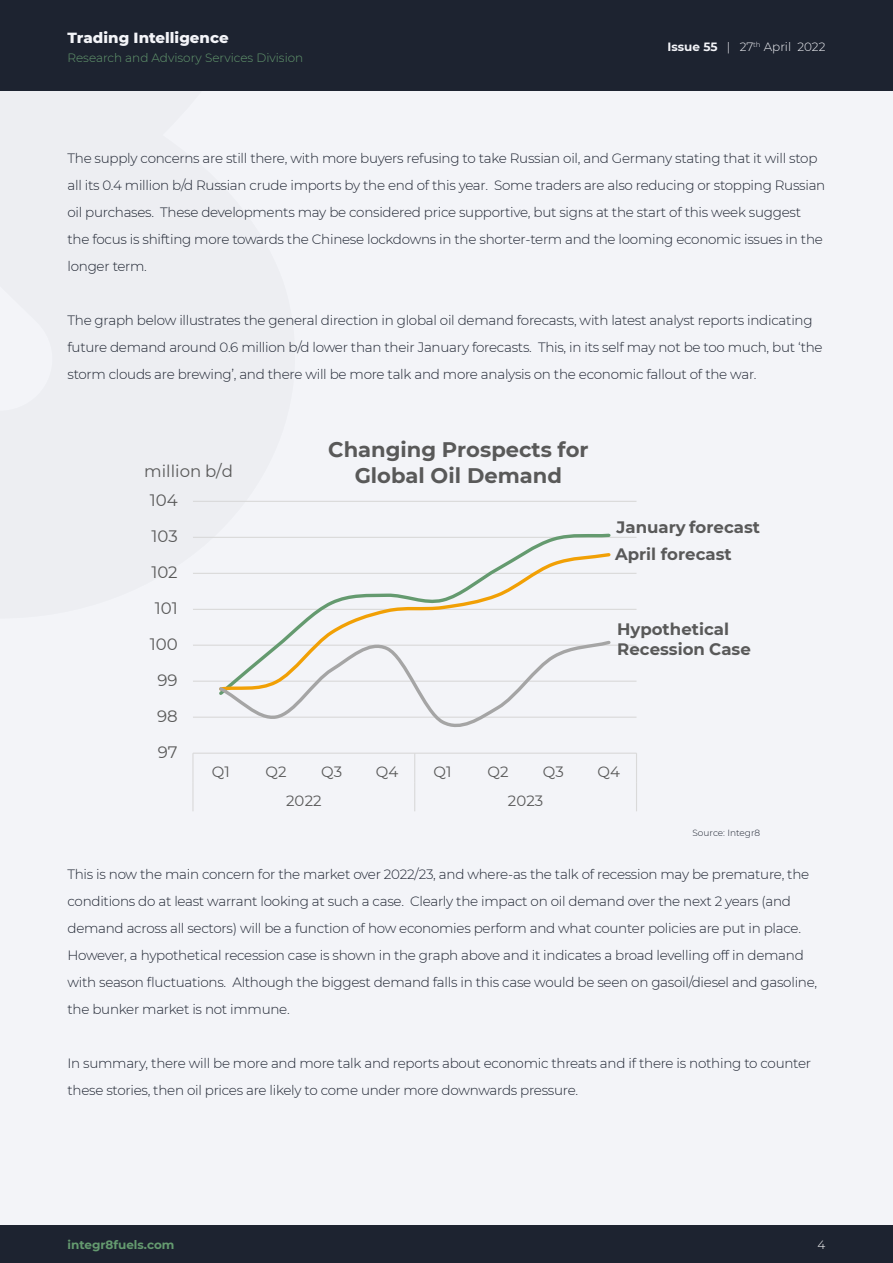
<style>
.page{position:relative;width:893px;height:1263px;background:#fff}
.page>*{position:absolute;margin:0;border:0;box-sizing:border-box;transform-origin:0 0}
.t1{font:700 21px "Montserrat";color:#595959}
.t2{font:700 16.5px/26.8px "Montserrat";color:#595959}
.t3{font:16.5px "Montserrat";color:#595959}
.t4{font:15px "Montserrat";letter-spacing:.005em;color:#595959}
.t5{font:800 15px "Montserrat";color:#f3f4f8}
.t6{font:300 13.5px/27px "Montserrat";letter-spacing:-.02em;color:#1d2330}
.t7{font:300 12px "Montserrat";color:#649a6f}
.t8{font:300 12px "Montserrat";color:#f3f4f8}
.t9{font:700 12px "Montserrat";color:#649a6f}
.t10{font:300 12px "Montserrat";color:#fff}
.t11{font:300 9px "Montserrat";color:#1d2330}
.s1{font-weight:700}
</style>
<div class="page">
<div style="left:0;top:0;width:893px;height:1225px;background:#f3f4f8"></div>
<div style="left:0;top:0;width:893px;height:90px;background:#1d2330"></div>
<div style="left:0;top:1225px;width:893px;height:38px;background:#1d2330"></div>
<hr style="left:193px;top:717px;width:443px;height:1px;background:#d9d9d9">
<hr style="left:193px;top:681px;width:443px;height:1px;background:#d9d9d9">
<hr style="left:193px;top:645px;width:443px;height:1px;background:#d9d9d9">
<hr style="left:193px;top:609px;width:443px;height:1px;background:#d9d9d9">
<hr style="left:193px;top:573px;width:443px;height:1px;background:#d9d9d9">
<hr style="left:193px;top:537px;width:443px;height:1px;background:#d9d9d9">
<hr style="left:193px;top:501px;width:443px;height:1px;background:#d9d9d9">
<hr style="left:193px;top:753px;width:443px;height:1px;background:#d9d9d9">
<hr style="left:192px;top:753px;width:2px;height:29px;background:#d9d9d9">
<hr style="left:192px;top:782px;width:2px;height:29px;background:#d9d9d9">
<svg style="left:414px;top:754px;width:1px;height:57px"></svg>
<svg style="left:636px;top:753px;width:1px;height:58px"></svg>
<svg style="left:525px;top:533px;width:86px;height:18px"></svg>
<svg style="left:284px;top:551px;width:327px;height:87px"></svg>
<svg style="left:216px;top:638px;width:397px;height:89px"></svg>
<p class="t5" style="left:68px;top:26px;width:163px">Trading Intelligence</p>
<p class="t7" style="left:68px;top:50px;width:237px">Research and Advisory Services Division</p>
<p class="t8" style="left:668px;top:38px;width:159px"><span class="s1">Issue 55</span> | 27<sup>th</sup> April 2022</p>
<p class="t6" style="left:68px;top:144px;width:759px">The supply concerns are still there, with more buyers refusing to take Russian oil, and Germany stating that it will stop all its 0.4 million b/d Russian crude imports by the end of this year. Some traders are also reducing or stopping Russian oil purchases. These developments may be considered price supportive, but signs at the start of this week suggest the focus is shifting more towards the Chinese lockdowns in the shorter-term and the looming economic issues in the longer term.</p>
<p class="t6" style="left:68px;top:306px;width:757px">The graph below illustrates the general direction in global oil demand forecasts, with latest analyst reports indicating future demand around 0.6 million b/d lower than their January forecasts. This, in its self may not be too much, but ‘the storm clouds are brewing’, and there will be more talk and more analysis on the economic fallout of the war.</p>
<h1 class="t1" style="left:328px;top:434px;width:262px">Changing Prospects for</h1>
<p class="t3" style="left:144px;top:460px;width:90px">million b/d</p>
<h1 class="t1" style="left:355px;top:460px;width:209px">Global Oil Demand</h1>
<p class="t3" style="left:150px;top:489px;width:29px">104</p>
<p class="t3" style="left:151px;top:525px;width:28px">103</p>
<p class="t3" style="left:151px;top:561px;width:28px">102</p>
<p class="t3" style="left:155px;top:597px;width:24px">101</p>
<p class="t3" style="left:150px;top:633px;width:29px">100</p>
<p class="t3" style="left:158px;top:669px;width:22px">99</p>
<p class="t3" style="left:157px;top:705px;width:22px">98</p>
<p class="t3" style="left:158px;top:741px;width:21px">97</p>
<p class="t2" style="left:615px;top:513px;width:146px">January forecast<br>April forecast</p>
<p class="t2" style="left:617px;top:618px;width:135px;line-height:20.1px">Hypothetical<br>Recession Case</p>
<p class="t4" style="left:212px;top:762px;width:19px">Q1</p>
<p class="t4" style="left:266px;top:762px;width:23px">Q2</p>
<p class="t4" style="left:321px;top:762px;width:23px">Q3</p>
<p class="t4" style="left:376px;top:762px;width:24px">Q4</p>
<p class="t4" style="left:433px;top:762px;width:19px">Q1</p>
<p class="t4" style="left:487px;top:762px;width:23px">Q2</p>
<p class="t4" style="left:543px;top:762px;width:23px">Q3</p>
<p class="t4" style="left:598px;top:762px;width:24px">Q4</p>
<p class="t4" style="left:286px;top:791px;width:37px">2022</p>
<p class="t4" style="left:508px;top:791px;width:37px">2023</p>
<p class="t11" style="left:692px;top:827px;width:69px">Source: Integr8</p>
<p class="t6" style="left:68px;top:860px;width:751px">This is now the main concern for the market over 2022/23, and where-as the talk of recession may be premature, the conditions do at least warrant looking at such a case. Clearly the impact on oil demand over the next 2 years (and demand across all sectors) will be a function of how economies perform and what counter policies are put in place.<br>However, a hypothetical recession case is shown in the graph above and it indicates a broad levelling off in demand with season fluctuations. Although the biggest demand falls in this case would be seen on gasoil/diesel and gasoline, the bunker market is not immune.</p>
<p class="t6" style="left:68px;top:1049px;width:745px">In summary, there will be more and more talk and reports about economic threats and if there is nothing to counter these stories, then oil prices are likely to come under more downwards pressure.</p>
<p class="t9" style="left:68px;top:1236px;width:108px">integr8fuels.com</p>
<p class="t10" style="left:818px;top:1236px;width:9px">4</p>
</div>
